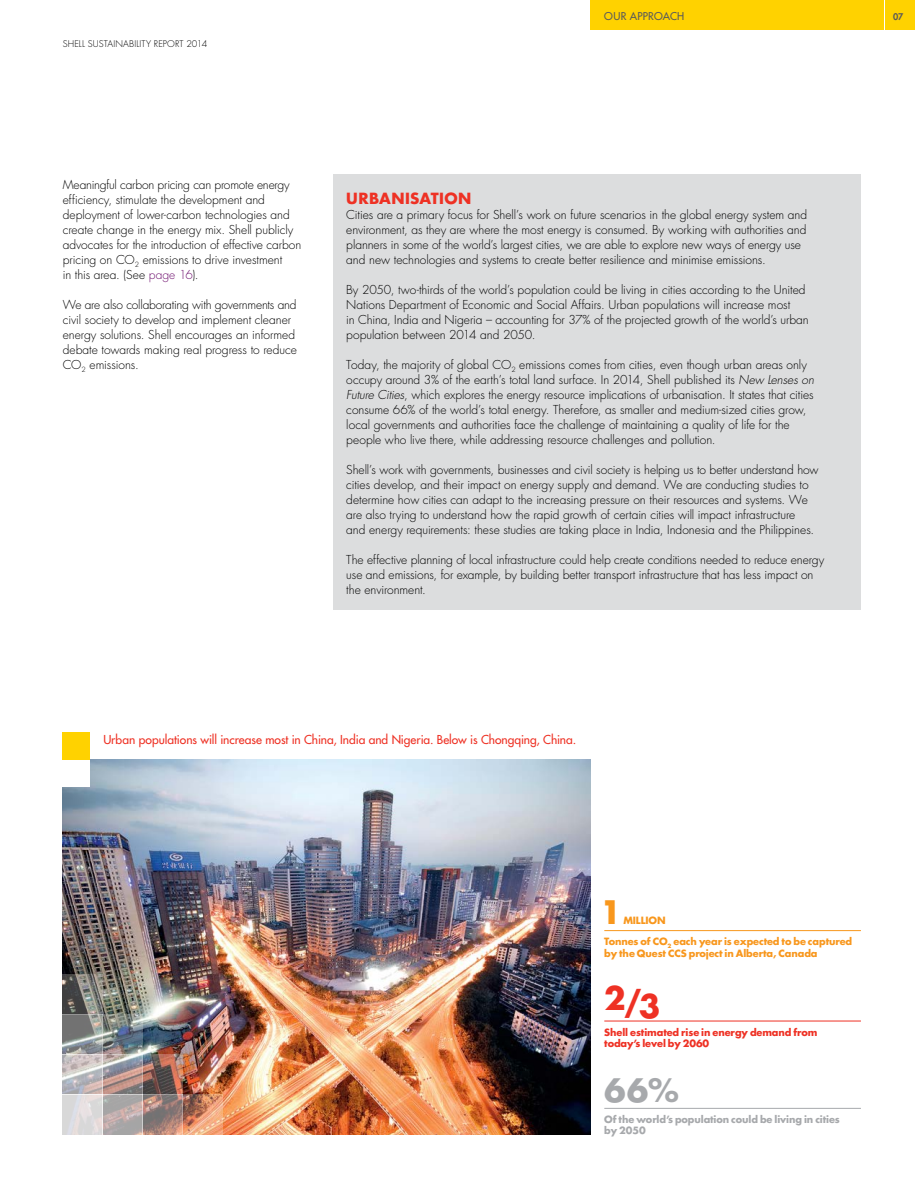
<style>
.page{position:relative;width:915px;height:1191px;background:#fff}
.page>*{position:absolute;margin:0;border:0;box-sizing:border-box;transform-origin:0 0}
.t1{font:700 31.5px "Futura Std";color:#ee3124}
.t2{font:700 31.5px "Futura Std";color:#a7a9ac}
.t3{font:700 31.5px "Futura Std";color:#f8971d}
.t4{font:700 15px "Futura Std";letter-spacing:.025em;color:#ee3124}
.t5{font:300 12px/15px "Futura Std";letter-spacing:-.005em;color:#000}
.t6{font:500 12px "Futura Std";letter-spacing:-.005em;color:#ee3124}
.t7{font:500 10.5px "Futura Std";letter-spacing:.015em;color:#58595b}
.t8{font:700 9.75px/21.3px "Futura Std";letter-spacing:-.01em;color:#f8971d}
.t9{font:700 9.75px/11.2px "Futura Std";letter-spacing:-.01em;color:#ee3124}
.t10{font:700 9.75px/11.2px "Futura Std";letter-spacing:-.01em;color:#a7a9ac}
.t11{font:300 9px "Futura Std";letter-spacing:.015em;color:#000}
.t12{font:800 9px "Futura Std";color:#58595b}
.s1{color:#711471}
.s2{font-style:italic}
</style>
<div class="page">
<img style="left:63px;top:759px;width:527px;height:375px">
<div style="left:58px;top:732px;width:32px;height:54px;background:#fff"></div>
<div style="left:63px;top:732px;width:27px;height:27px;background:#ffd200"></div>
<div style="left:63px;top:1094px;width:40px;height:40px;background:linear-gradient(to right,#dbdbde,#e2dcdc)"></div>
<svg style="left:103px;top:1054px;width:40px;height:40px;background:#ad9b9a"></svg>
<svg style="left:143px;top:1054px;width:40px;height:40px;background:#856158"></svg>
<svg style="left:103px;top:1014px;width:40px;height:40px;background:#7d868b"></svg>
<svg style="left:103px;top:1094px;width:40px;height:40px;background:#b4acab"></svg>
<svg style="left:143px;top:1094px;width:40px;height:40px;background:#9d827b"></svg>
<svg style="left:183px;top:1094px;width:40px;height:40px;background:#d18f6e"></svg>
<svg style="left:63px;top:1054px;width:40px;height:40px;background:#c7c2c3"></svg>
<svg style="left:63px;top:1014px;width:40px;height:40px;background:#8d9190"></svg>
<svg style="left:63px;top:974px;width:40px;height:40px;background:#6f6f6a"></svg>
<div style="left:333px;top:174px;width:527px;height:435px;background:#dcddde"></div>
<hr style="left:604px;top:930px;width:256px;height:1px;background:#f8971d">
<hr style="left:604px;top:1020px;width:256px;height:1px;background:#ee3124">
<hr style="left:604px;top:1107px;width:256px;height:1px;background:#a7a9ac">
<div style="left:884px;top:0;width:30px;height:30px;background:#ffd200"></div>
<div style="left:590px;top:0;width:293px;height:30px;background:#ffd200"></div>
<p class="t11" style="left:63px;top:38px;width:146px">SHELL SUSTAINABILITY REPORT 2014</p>
<p class="t7" style="left:604px;top:9px;width:81px">OUR APPROACH</p>
<p class="t12" style="left:892px;top:11px;width:12px">07</p>
<p class="t5" style="left:63px;top:177px;width:240px">Meaningful carbon pricing can promote energy efficiency, stimulate the development and deployment of lower-carbon technologies and create change in the energy mix. Shell publicly advocates for the introduction of effective carbon pricing on CO<sub>2</sub> emissions to drive investment<br>in this area. (See <span class="s1">page 16</span>).</p>
<p class="t5" style="left:63px;top:297px;width:235px">We are also collaborating with governments and civil society to develop and implement cleaner energy solutions. Shell encourages an informed debate towards making real progress to reduce CO<sub>2</sub> emissions.</p>
<p class="t4" style="left:346px;top:188px;width:126px">URBANISATION</p>
<p class="t5" style="left:346px;top:207px;width:462px">Cities are a primary focus for Shell’s work on future scenarios in the global energy system and environment, as they are where the most energy is consumed. By working with authorities and planners in some of the world’s largest cities, we are able to explore new ways of energy use and new technologies and systems to create better resilience and minimise emissions.</p>
<p class="t5" style="left:346px;top:282px;width:464px">By 2050, two-thirds of the world’s population could be living in cities according to the United Nations Department of Economic and Social Affairs. Urban populations will increase most<br>in China, India and Nigeria – accounting for 37% of the projected growth of the world’s urban population between 2014 and 2050.</p>
<p class="t5" style="left:346px;top:357px;width:469px">Today, the majority of global CO<sub>2</sub> emissions comes from cities, even though urban areas only occupy around 3% of the earth’s total land surface. In 2014, Shell published its <span class="s2">New Lenses on Future Cities</span>, which explores the energy resource implications of urbanisation. It states that cities consume 66% of the world’s total energy. Therefore, as smaller and medium-sized cities grow, local governments and authorities face the challenge of maintaining a quality of life for the people who live there, while addressing resource challenges and pollution.</p>
<p class="t5" style="left:346px;top:462px;width:473px">Shell’s work with governments, businesses and civil society is helping us to better understand how cities develop, and their impact on energy supply and demand. We are conducting studies to determine how cities can adapt to the increasing pressure on their resources and systems. We are also trying to understand how the rapid growth of certain cities will impact infrastructure<br>and energy requirements: these studies are taking place in India, Indonesia and the Philippines.</p>
<p class="t5" style="left:346px;top:552px;width:479px">The effective planning of local infrastructure could help create conditions needed to reduce energy use and emissions, for example, by building better transport infrastructure that has less impact on the environment.</p>
<p class="t6" style="left:103px;top:732px;width:474px">Urban populations will increase most in China, India and Nigeria. Below is Chongqing, China.</p>
<h1 class="t3" style="left:599px;top:891px;width:23px">1</h1>
<p class="t8" style="left:604px;top:909px;width:249px;text-indent:19px">MILLION<br>Tonnes of CO<sub>2</sub> each year is expected to be captured</p>
<p class="t8" style="left:604px;top:942px;width:215px">by the Quest CCS project in Alberta, Canada</p>
<h1 class="t1" style="left:604px;top:981px;width:58px">2/3</h1>
<p class="t9" style="left:604px;top:1026px;width:214px">Shell estimated rise in energy demand from today’s level by 2060</p>
<h1 class="t2" style="left:604px;top:1069px;width:76px">66%</h1>
<p class="t10" style="left:604px;top:1113px;width:237px">Of the world’s population could be living in cities by 2050</p>
</div>
